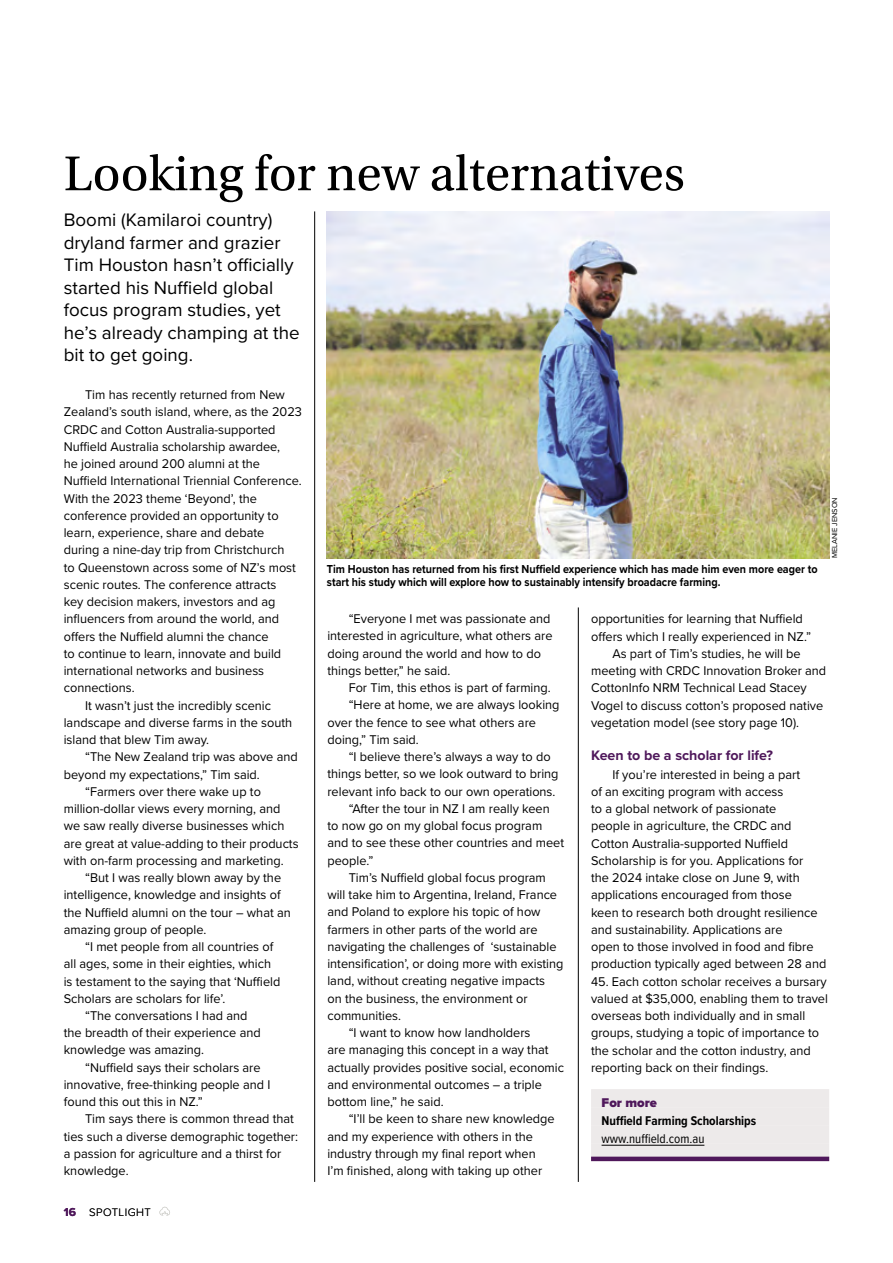
<style>
.page{position:relative;width:893px;height:1263px;background:#fff}
.page>*{position:absolute;margin:0;border:0;box-sizing:border-box;transform-origin:0 0}
.t1{font:51.45px "Utopia Std";color:#000}
.t2{font:18.75px/22.5px "Proxima Nova";color:#000}
.t3{font:700 14.25px "Proxima Nova";color:#4f185b}
.t4{font:13.2px/17.2px "Proxima Nova";color:#000}
.t5{font:700 13.2px "Proxima Nova Cond";color:#000}
.t6{font:13.2px "Proxima Nova Cond";color:#000}
.t7{font:900 13.2px "Proxima Nova";color:#4f185b}
.t8{font:700 12px/13.5px "Proxima Nova";color:#000;scale:.9 1}
.t9{font:300 11.25px "Proxima Nova";letter-spacing:.04em;color:#000}
.t10{font:7.5px "Proxima Nova";color:#000}
.s1{font-weight:700;font-size:12px;color:#4f185b}
</style>
<div class="page">
<svg style="left:160px;top:1207px;width:10px;height:8px"></svg>
<div style="left:591px;top:1089px;width:238px;height:18px;background:#edeaea"></div>
<div style="left:591px;top:1107px;width:238px;height:18px;background:#edeaea"></div>
<div style="left:591px;top:1125px;width:238px;height:18px;background:#edeaea"></div>
<div style="left:591px;top:1143px;width:238px;height:18px;background:#edeaea"></div>
<hr style="left:602px;top:1145px;width:102px;height:1px;background:#000">
<hr style="left:591px;top:1157px;width:238px;height:4px;background:#4f185b">
<hr style="left:314px;top:211px;width:1px;height:971px;background:#000">
<hr style="left:578px;top:607px;width:1px;height:575px;background:#000">
<img style="left:327px;top:211px;width:502px;height:347px">
<h1 class="t1" style="left:64px;top:146px;width:623px">Looking for new alternatives</h1>
<h2 class="t2" style="left:64px;top:208px;width:237px">Boomi (Kamilaroi country) dryland farmer and grazier<br>Tim Houston hasn’t officially started his Nuffield global focus program studies, yet he’s already champing at the bit to get going.</h2>
<p class="t4" style="left:85px;top:385px;width:201px">Tim has recently returned from New</p>
<p class="t4" style="left:64px;top:403px;width:240px">Zealand’s south island, where, as the 2023</p>
<p class="t4" style="left:64px;top:420px;width:213px">CRDC and Cotton Australia-supported</p>
<p class="t4" style="left:64px;top:437px;width:218px">Nuffield Australia scholarship awardee,</p>
<p class="t4" style="left:64px;top:454px;width:198px">he joined around 200 alumni at the</p>
<p class="t4" style="left:64px;top:472px;width:239px">Nuffield International Triennial Conference.</p>
<p class="t4" style="left:64px;top:489px;width:195px">With the 2023 theme ‘Beyond’, the</p>
<p class="t4" style="left:64px;top:506px;width:216px">conference provided an opportunity to</p>
<p class="t4" style="left:64px;top:523px;width:202px">learn, experience, share and debate</p>
<p class="t4" style="left:64px;top:541px;width:222px">during a nine-day trip from Christchurch</p>
<p class="t4" style="left:64px;top:558px;width:234px">to Queenstown across some of NZ’s most</p>
<p class="t4" style="left:64px;top:575px;width:214px">scenic routes. The conference attracts</p>
<p class="t4" style="left:64px;top:592px;width:213px">key decision makers, investors and ag</p>
<p class="t4" style="left:64px;top:610px;width:217px">influencers from around the world, and</p>
<p class="t4" style="left:64px;top:627px;width:206px">offers the Nuffield alumni the chance</p>
<p class="t4" style="left:64px;top:644px;width:219px">to continue to learn, innovate and build</p>
<p class="t4" style="left:64px;top:661px;width:202px">international networks and business</p>
<p class="t4" style="left:64px;top:679px;width:72px">connections.</p>
<p class="t4" style="left:85px;top:696px;width:188px">It wasn’t just the incredibly scenic</p>
<p class="t4" style="left:64px;top:713px;width:230px">landscape and diverse farms in the south</p>
<p class="t4" style="left:64px;top:730px;width:147px">island that blew Tim away.</p>
<p class="t4" style="left:85px;top:748px;width:214px">“The New Zealand trip was above and</p>
<p class="t4" style="left:64px;top:765px;width:198px">beyond my expectations,” Tim said.</p>
<p class="t4" style="left:85px;top:782px;width:177px">“Farmers over there wake up to</p>
<p class="t4" style="left:64px;top:799px;width:218px">million-dollar views every morning, and</p>
<p class="t4" style="left:64px;top:817px;width:222px">we saw really diverse businesses which</p>
<p class="t4" style="left:64px;top:834px;width:236px">are great at value-adding to their products</p>
<p class="t4" style="left:64px;top:851px;width:221px">with on-farm processing and marketing.</p>
<p class="t4" style="left:85px;top:868px;width:198px">“But I was really blown away by the</p>
<p class="t4" style="left:64px;top:886px;width:218px">intelligence, knowledge and insights of</p>
<p class="t4" style="left:64px;top:903px;width:228px">the Nuffield alumni on the tour – what an</p>
<p class="t4" style="left:64px;top:920px;width:144px">amazing group of people.</p>
<p class="t4" style="left:85px;top:937px;width:190px">“I met people from all countries of</p>
<p class="t4" style="left:64px;top:955px;width:209px">all ages, some in their eighties, which</p>
<p class="t4" style="left:64px;top:972px;width:218px">is testament to the saying that ‘Nuffield</p>
<p class="t4" style="left:64px;top:989px;width:163px">Scholars are scholars for life’.</p>
<p class="t4" style="left:85px;top:1006px;width:164px">“The conversations I had and</p>
<p class="t4" style="left:64px;top:1024px;width:198px">the breadth of their experience and</p>
<p class="t4" style="left:64px;top:1041px;width:142px">knowledge was amazing.</p>
<p class="t4" style="left:85px;top:1058px;width:177px">“Nuffield says their scholars are</p>
<p class="t4" style="left:64px;top:1075px;width:208px">innovative, free-thinking people and I</p>
<p class="t4" style="left:64px;top:1092px;width:141px">found this out this in NZ.”</p>
<p class="t4" style="left:85px;top:1110px;width:210px">Tim says there is common thread that</p>
<p class="t4" style="left:64px;top:1127px;width:236px">ties such a diverse demographic together:</p>
<p class="t4" style="left:64px;top:1144px;width:219px">a passion for agriculture and a thirst for</p>
<p class="t4" style="left:64px;top:1161px;width:66px">knowledge.</p>
<p class="t9" style="left:64px;top:1203px;width:89px"><span class="s1">16</span> SPOTLIGHT</p>
<p class="t8" style="left:327px;top:562px;width:547px">Tim Houston has returned from his first Nuffield experience which has made him even more eager to start his study which will explore how to sustainably intensify broadacre farming.</p>
<p class="t10" style="left:829px;top:558px;width:62px;rotate:-90deg">MELANIE JENSON</p>
<p class="t4" style="left:327px;top:609px;width:227px;text-indent:21px">“Everyone I met was passionate and interested in agriculture, what others are doing around the world and how to do things better,” he said.</p>
<p class="t4" style="left:349px;top:678px;width:204px">For Tim, this ethos is part of farming.</p>
<p class="t4" style="left:349px;top:696px;width:212px">“Here at home, we are always looking</p>
<p class="t4" style="left:327px;top:713px;width:210px">over the fence to see what others are</p>
<p class="t4" style="left:327px;top:730px;width:93px">doing,” Tim said.</p>
<p class="t4" style="left:349px;top:747px;width:203px">“I believe there’s always a way to do</p>
<p class="t4" style="left:327px;top:765px;width:233px">things better, so we look outward to bring</p>
<p class="t4" style="left:327px;top:782px;width:230px">relevant info back to our own operations.</p>
<p class="t4" style="left:349px;top:799px;width:203px">“After the tour in NZ I am really keen</p>
<p class="t4" style="left:327px;top:816px;width:216px">to now go on my global focus program</p>
<p class="t4" style="left:327px;top:834px;width:238px">and to see these other countries and meet</p>
<p class="t4" style="left:327px;top:851px;width:47px">people.”</p>
<p class="t4" style="left:349px;top:868px;width:199px">Tim’s Nuffield global focus program</p>
<p class="t4" style="left:327px;top:885px;width:231px">will take him to Argentina, Ireland, France</p>
<p class="t4" style="left:327px;top:903px;width:215px">and Poland to explore his topic of how</p>
<p class="t4" style="left:327px;top:920px;width:212px">farmers in other parts of the world are</p>
<p class="t4" style="left:327px;top:937px;width:231px">navigating the challenges of ‘sustainable</p>
<p class="t4" style="left:327px;top:954px;width:238px">intensification’, or doing more with existing</p>
<p class="t4" style="left:327px;top:972px;width:219px">land, without creating negative impacts</p>
<p class="t4" style="left:327px;top:989px;width:202px">on the business, the environment or</p>
<p class="t4" style="left:327px;top:1006px;width:75px">communities.</p>
<p class="t4" style="left:349px;top:1023px;width:183px">“I want to know how landholders</p>
<p class="t4" style="left:327px;top:1041px;width:223px">are managing this concept in a way that</p>
<p class="t4" style="left:327px;top:1058px;width:238px">actually provides positive social, economic</p>
<p class="t4" style="left:327px;top:1075px;width:216px">and environmental outcomes – a triple</p>
<p class="t4" style="left:327px;top:1092px;width:118px">bottom line,” he said.</p>
<p class="t4" style="left:349px;top:1110px;width:208px">“I’ll be keen to share new knowledge</p>
<p class="t4" style="left:327px;top:1127px;width:207px">and my experience with others in the</p>
<p class="t4" style="left:327px;top:1144px;width:210px">industry through my final report when</p>
<p class="t4" style="left:327px;top:1161px;width:216px">I’m finished, along with taking up other</p>
<p class="t4" style="left:591px;top:610px;width:213px">opportunities for learning that Nuffield</p>
<p class="t4" style="left:591px;top:627px;width:221px">offers which I really experienced in NZ.”</p>
<p class="t4" style="left:612px;top:644px;width:190px">As part of Tim’s studies, he will be</p>
<p class="t4" style="left:591px;top:661px;width:237px">meeting with CRDC Innovation Broker and</p>
<p class="t4" style="left:591px;top:679px;width:217px">CottonInfo NRM Technical Lead Stacey</p>
<p class="t4" style="left:591px;top:696px;width:234px">Vogel to discuss cotton’s proposed native</p>
<p class="t4" style="left:591px;top:713px;width:210px">vegetation model (see story page 10).</p>
<p class="t3" style="left:591px;top:744px;width:183px">Keen to be a scholar for life?</p>
<p class="t4" style="left:591px;top:765px;width:237px;text-indent:21px">If you’re interested in being a part<br>of an exciting program with access<br>to a global network of passionate<br>people in agriculture, the CRDC and Cotton Australia-supported Nuffield Scholarship is for you. Applications for<br>the 2024 intake close on June 9, with applications encouraged from those<br>keen to research both drought resilience and sustainability. Applications are<br>open to those involved in food and fibre production typically aged between 28 and</p>
<p class="t4" style="left:591px;top:972px;width:238px">45. Each cotton scholar receives a bursary valued at $35,000, enabling them to travel overseas both individually and in small groups, studying a topic of importance to the scholar and the cotton industry, and reporting back on their findings.</p>
<p class="t7" style="left:602px;top:1093px;width:57px">For more</p>
<p class="t5" style="left:602px;top:1111px;width:156px">Nuffield Farming Scholarships</p>
<p class="t6" style="left:602px;top:1129px;width:104px">www.nuffield.com.au</p>
</div>
